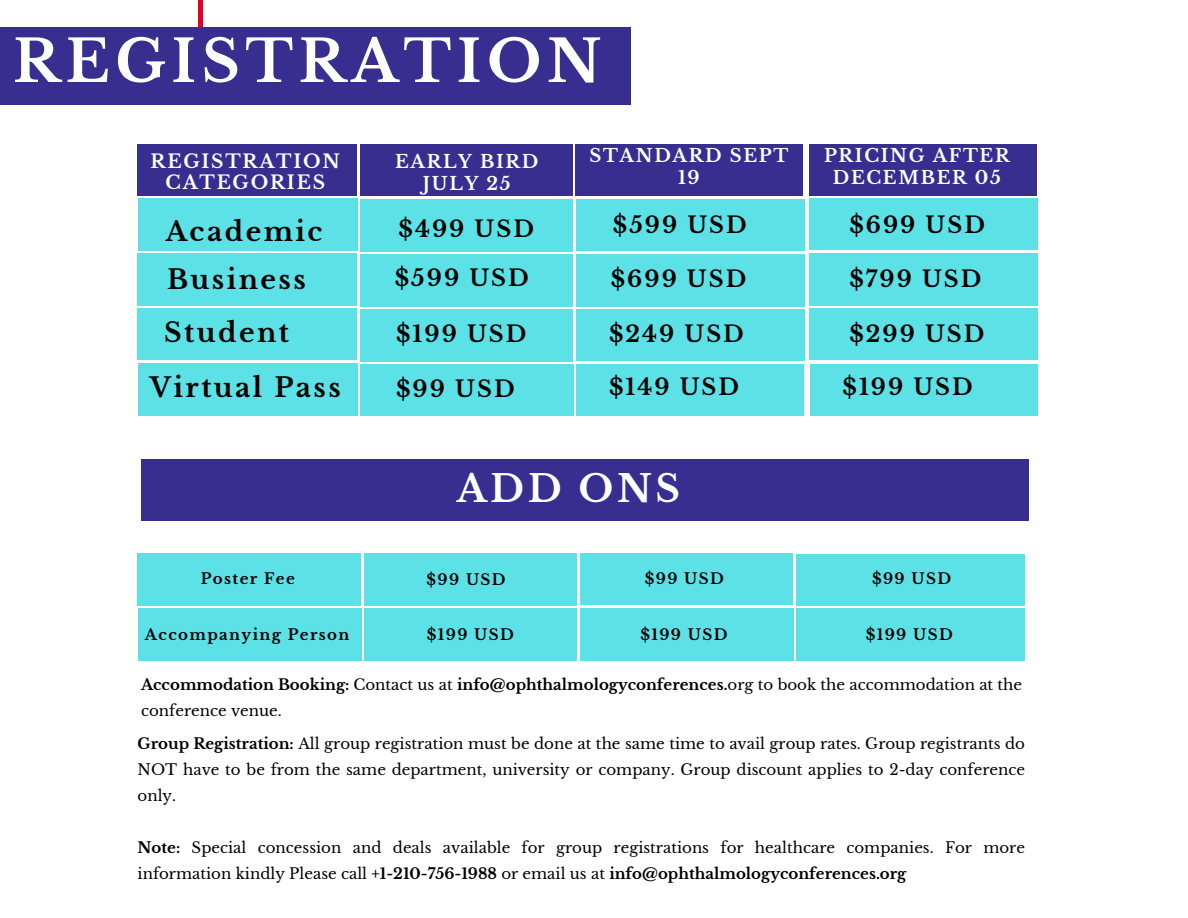
<style>
.page{position:relative;width:1188px;height:918px;background:#fff}
.page>*{position:absolute;margin:0;border:0;box-sizing:border-box;transform-origin:0 0}
.t1{font:700 57.9px "Libre Baskerville";letter-spacing:.095em;color:#fff}
.t2{font:700 37.05px "Libre Baskerville";letter-spacing:.095em;color:#fff}
.t3{font:700 26.55px/55.1px "Libre Baskerville";letter-spacing:.095em;color:#000}
.t4{font:700 22.5px "Libre Baskerville";letter-spacing:.095em;color:#000}
.t5{font:700 18.6px/21px "Libre Baskerville";letter-spacing:.095em;color:#fff;text-align:center}
.t6{font:700 18px/21.3px "Libre Baskerville";letter-spacing:.095em;color:#fff;text-align:center}
.t7{font:15px/25.8px "Libre Baskerville";color:#000}
.t8{font:700 15px "Libre Baskerville";letter-spacing:.095em;color:#000}
.s1{font-weight:700}
</style>
<div class="page">
<div style="left:198px;top:0;width:5px;height:44px;background:#e10027"></div>
<div style="left:0;top:28px;width:631px;height:77px;background:#382e90"></div>
<div style="left:138px;top:144px;width:219px;height:51px;background:#382e90"></div>
<div style="left:360px;top:145px;width:213px;height:51px;background:#382e90"></div>
<div style="left:576px;top:145px;width:227px;height:51px;background:#382e90"></div>
<div style="left:138px;top:198px;width:219px;height:52px;background:#5ce1e6"></div>
<div style="left:576px;top:199px;width:228px;height:52px;background:#5ce1e6"></div>
<div style="left:360px;top:199px;width:212px;height:52px;background:#5ce1e6"></div>
<div style="left:576px;top:254px;width:228px;height:52px;background:#5ce1e6"></div>
<div style="left:576px;top:309px;width:228px;height:52px;background:#5ce1e6"></div>
<div style="left:576px;top:365px;width:228px;height:51px;background:#5ce1e6"></div>
<div style="left:360px;top:254px;width:212px;height:52px;background:#5ce1e6"></div>
<div style="left:360px;top:309px;width:213px;height:52px;background:#5ce1e6"></div>
<div style="left:360px;top:364px;width:213px;height:52px;background:#5ce1e6"></div>
<div style="left:138px;top:253px;width:219px;height:52px;background:#5ce1e6"></div>
<div style="left:138px;top:308px;width:219px;height:52px;background:#5ce1e6"></div>
<div style="left:138px;top:363px;width:220px;height:52px;background:#5ce1e6"></div>
<div style="left:809px;top:144px;width:227px;height:51px;background:#382e90"></div>
<div style="left:809px;top:199px;width:229px;height:51px;background:#5ce1e6"></div>
<div style="left:809px;top:254px;width:229px;height:52px;background:#5ce1e6"></div>
<div style="left:809px;top:308px;width:229px;height:52px;background:#5ce1e6"></div>
<div style="left:810px;top:364px;width:228px;height:52px;background:#5ce1e6"></div>
<div style="left:142px;top:459px;width:887px;height:61px;background:#382e90"></div>
<div style="left:138px;top:554px;width:223px;height:52px;background:#5ce1e6"></div>
<div style="left:138px;top:609px;width:223px;height:52px;background:#5ce1e6"></div>
<div style="left:365px;top:554px;width:212px;height:52px;background:#5ce1e6"></div>
<div style="left:365px;top:609px;width:212px;height:52px;background:#5ce1e6"></div>
<div style="left:581px;top:554px;width:212px;height:51px;background:#5ce1e6"></div>
<div style="left:581px;top:609px;width:213px;height:52px;background:#5ce1e6"></div>
<div style="left:796px;top:554px;width:229px;height:52px;background:#5ce1e6"></div>
<div style="left:797px;top:609px;width:228px;height:52px;background:#5ce1e6"></div>
<h1 class="t1" style="left:13px;top:26px;width:590px">REGISTRATION</h1>
<p class="t5" style="left:151px;top:151px;width:191px">REGISTRATION<br>CATEGORIES</p>
<p class="t6" style="left:395px;top:151px;width:145px">EARLY BIRD<br>JULY 25</p>
<p class="t6" style="left:589px;top:145px;width:200px">STANDARD SEPT<br>19</p>
<h3 class="t3" style="left:166px;top:204px;width:158px">Academic</h3>
<h3 class="t4" style="left:613px;top:211px;width:135px">$599 USD</h3>
<h3 class="t4" style="left:611px;top:265px;width:137px">$699 USD</h3>
<h3 class="t4" style="left:609px;top:320px;width:136px">$249 USD</h3>
<h3 class="t4" style="left:609px;top:373px;width:132px">$149 USD</h3>
<h3 class="t4" style="left:399px;top:215px;width:137px">$499 USD</h3>
<h3 class="t3" style="left:167px;top:252px;width:140px">Business</h3>
<h3 class="t4" style="left:395px;top:265px;width:136px">$599 USD</h3>
<h3 class="t3" style="left:150px;top:305px;width:193px;text-indent:14px">Student<br>Virtual Pass</h3>
<h3 class="t4" style="left:396px;top:320px;width:132px">$199 USD</h3>
<h3 class="t4" style="left:396px;top:375px;width:120px">$99 USD</h3>
<h2 class="t2" style="left:457px;top:466px;width:225px">ADD ONS</h2>
<p class="t6" style="left:824px;top:145px;width:187px">PRICING AFTER<br>DECEMBER 05</p>
<h3 class="t4" style="left:849px;top:211px;width:137px">$699 USD</h3>
<h3 class="t4" style="left:849px;top:265px;width:134px">$799 USD</h3>
<h3 class="t4" style="left:849px;top:320px;width:137px">$299 USD</h3>
<h3 class="t4" style="left:843px;top:373px;width:132px">$199 USD</h3>
<p class="t8" style="left:872px;top:569px;width:81px">$99 USD</p>
<p class="t8" style="left:866px;top:625px;width:89px">$199 USD</p>
<p class="t7" style="left:141px;top:672px;width:883px"><span class="s1">Accommodation Booking:</span> Contact us at <span class="s1">info@ophthalmologyconferences.</span>org to book the accommodation at the conference venue.</p>
<p class="t7" style="left:138px;top:731px;width:889px;text-align:justify"><span class="s1">Group Registration:</span> All group registration must be done at the same time to avail group rates. Group registrants do NOT have to be from the same department, university or company. Group discount applies to 2-day conference only.</p>
<p class="t7" style="left:138px;top:835px;width:889px"><span class="s1">Note:</span> Special concession and deals available for group registrations for healthcare companies. For more information kindly Please call <span class="s1">+1-210-756-1988</span> or email us at <span class="s1">info@ophthalmologyconferences.org</span></p>
<p class="t8" style="left:645px;top:569px;width:81px">$99 USD</p>
<p class="t8" style="left:640px;top:625px;width:89px">$199 USD</p>
<p class="t8" style="left:201px;top:569px;width:96px">Poster Fee</p>
<p class="t8" style="left:427px;top:570px;width:81px">$99 USD</p>
<p class="t8" style="left:427px;top:625px;width:89px">$199 USD</p>
<p class="t8" style="left:145px;top:625px;width:206px">Accompanying Person</p>
</div>
